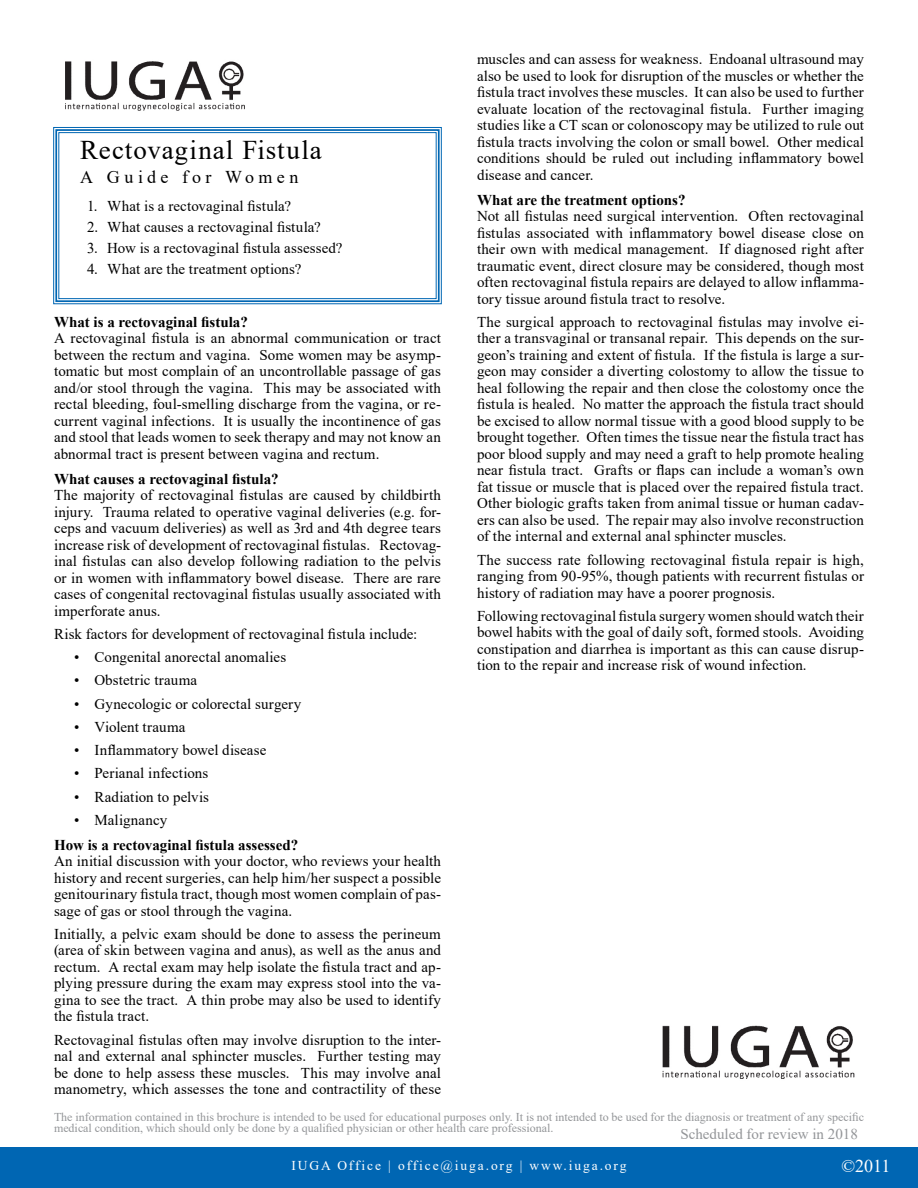
<style>
.page{position:relative;width:918px;height:1188px;background:#fff}
.page>*{position:absolute;margin:0;border:0;box-sizing:border-box;transform-origin:0 0}
.t1{font:27px "Times New Roman";letter-spacing:.035em;color:#000}
.t2{font:18px "Times New Roman";letter-spacing:.24em;color:#000}
.t3{font:18px "Times New Roman";color:#fff}
.t4{font:15px/16.5px "Times New Roman";letter-spacing:.005em;color:#000;text-align:justify}
.t5{font:700 15px "Times New Roman";color:#000}
.t6{font:15px "Times New Roman";color:#939598}
.t7{font:13.5px "Times New Roman";letter-spacing:.14em;color:#fff}
.t8{font:12px/10.5px "Times New Roman";color:#939598}
</style>
<div class="page">
<div style="left:0;top:1147px;width:918px;height:41px;background:#0066b3"></div>
<img style="left:65px;top:61px;width:180px;height:50px">
<svg style="left:53px;top:127px;width:389px;height:178px"></svg>
<div style="left:55px;top:129px;width:385px;height:173px;border:2px solid #0066b3"></div>
<div style="left:58px;top:132px;width:379px;height:167px;border:1px solid #0066b3"></div>
<img style="left:662px;top:1025px;width:193px;height:54px">
<h1 class="t1" style="left:80px;top:131px;width:243px">Rectovaginal Fistula</h1>
<p class="t2" style="left:80px;top:165px;width:220px">A Guide for Women</p>
<p class="t4" style="left:87px;top:197px;width:206px">1. What is a rectovaginal fistula?</p>
<p class="t4" style="left:87px;top:218px;width:235px">2. What causes a rectovaginal fistula?</p>
<p class="t4" style="left:87px;top:239px;width:257px">3. How is a rectovaginal fistula assessed?</p>
<p class="t4" style="left:87px;top:260px;width:216px">4. What are the treatment options?</p>
<p class="t5" style="left:54px;top:311px;width:195px">What is a rectovaginal fistula?</p>
<p class="t4" style="left:54px;top:330px;width:389px">A rectovaginal fistula is an abnormal communication or tract between the rectum and vagina. Some women may be asymp&shy;tomatic but most complain of an uncontrollable passage of gas and/or stool through the vagina. This may be associated with rectal bleeding, foul-smelling discharge from the vagina, or re&shy;current vaginal infections. It is usually the incontinence of gas and stool that leads women to seek therapy and may not know an abnormal tract is present between vagina and rectum.</p>
<p class="t5" style="left:54px;top:468px;width:226px">What causes a rectovaginal fistula?</p>
<p class="t4" style="left:54px;top:486px;width:388px">The majority of rectovaginal fistulas are caused by childbirth injury. Trauma related to operative vaginal deliveries (e.g. for&shy;ceps and vacuum deliveries) as well as 3rd and 4th degree tears increase risk of development of rectovaginal fistulas. Rectovag&shy;inal fistulas can also develop following radiation to the pelvis or in women with inflammatory bowel disease. There are rare cases of congenital rectovaginal fistulas usually associated with imperforate anus.</p>
<p class="t4" style="left:54px;top:625px;width:365px">Risk factors for development of rectovaginal fistula include:</p>
<p class="t4" style="left:74px;top:648px;width:214px">• Congenital anorectal anomalies</p>
<p class="t4" style="left:74px;top:672px;width:125px">• Obstetric trauma</p>
<p class="t4" style="left:74px;top:695px;width:229px">• Gynecologic or colorectal surgery</p>
<p class="t4" style="left:74px;top:718px;width:113px">• Violent trauma</p>
<p class="t4" style="left:74px;top:741px;width:194px">• Inflammatory bowel disease</p>
<p class="t4" style="left:74px;top:765px;width:136px">• Perianal infections</p>
<p class="t4" style="left:74px;top:788px;width:136px">• Radiation to pelvis</p>
<p class="t4" style="left:74px;top:811px;width:94px">• Malignancy</p>
<p class="t5" style="left:54px;top:834px;width:246px">How is a rectovaginal fistula assessed?</p>
<p class="t4" style="left:54px;top:852px;width:388px">An initial discussion with your doctor, who reviews your health history and recent surgeries, can help him/her suspect a possible genitourinary fistula tract, though most women complain of pas&shy;sage of gas or stool through the vagina.</p>
<p class="t4" style="left:54px;top:925px;width:389px">Initially, a pelvic exam should be done to assess the perineum (area of skin between vagina and anus), as well as the anus and rectum. A rectal exam may help isolate the fistula tract and ap&shy;plying pressure during the exam may express stool into the va&shy;gina to see the tract. A thin probe may also be used to identify the fistula tract.</p>
<p class="t4" style="left:54px;top:1031px;width:389px">Rectovaginal fistulas often may involve disruption to the inter&shy;nal and external anal sphincter muscles. Further testing may be done to help assess these muscles. This may involve anal manometry, which assesses the tone and contractility of these</p>
<p class="t4" style="left:477px;top:51px;width:388px">muscles and can assess for weakness. Endoanal ultrasound may also be used to look for disruption of the muscles or whether the fistula tract involves these muscles. It can also be used to further evaluate location of the rectovaginal fistula. Further imaging studies like a CT scan or colonoscopy may be utilized to rule out fistula tracts involving the colon or small bowel. Other medical conditions should be ruled out including inflammatory bowel disease and cancer.</p>
<p class="t5" style="left:477px;top:189px;width:210px">What are the treatment options?</p>
<p class="t4" style="left:477px;top:207px;width:389px">Not all fistulas need surgical intervention. Often rectovaginal fistulas associated with inflammatory bowel disease close on their own with medical management. If diagnosed right after traumatic event, direct closure may be considered, though most often rectovaginal fistula repairs are delayed to allow inflamma&shy;tory tissue around fistula tract to resolve.</p>
<p class="t4" style="left:477px;top:313px;width:389px">The surgical approach to rectovaginal fistulas may involve ei&shy;ther a transvaginal or transanal repair. This depends on the sur&shy;geon’s training and extent of fistula. If the fistula is large a sur&shy;geon may consider a diverting colostomy to allow the tissue to heal following the repair and then close the colostomy once the fistula is healed. No matter the approach the fistula tract should be excised to allow normal tissue with a good blood supply to be brought together. Often times the tissue near the fistula tract has poor blood supply and may need a graft to help promote healing near fistula tract. Grafts or flaps can include a woman’s own fat tissue or muscle that is placed over the repaired fistula tract.<br>Other biologic grafts taken from animal tissue or human cadav&shy;ers can also be used. The repair may also involve reconstruction of the internal and external anal sphincter muscles.</p>
<p class="t4" style="left:477px;top:551px;width:388px">The success rate following rectovaginal fistula repair is high, ranging from 90-95%, though patients with recurrent fistulas or history of radiation may have a poorer prognosis.</p>
<p class="t4" style="left:477px;top:607px;width:388px">Following rectovaginal fistula surgery women should watch their bowel habits with the goal of daily soft, formed stools. Avoiding constipation and diarrhea is important as this can cause disrup&shy;tion to the repair and increase risk of wound infection.</p>
<p class="t8" style="left:54px;top:1112px;width:812px">The information contained in this brochure is intended to be used for educational purposes only. It is not intended to be used for the diagnosis or treatment of any specific medical condition, which should only be done by a qualified physician or other health care professional.</p>
<p class="t6" style="left:680px;top:1123px;width:179px">Scheduled for review in 2018</p>
<p class="t7" style="left:292px;top:1156px;width:336px">IUGA Office | office@iuga.org | www.iuga.org</p>
<p class="t3" style="left:842px;top:1153px;width:51px">©2011</p>
</div>
